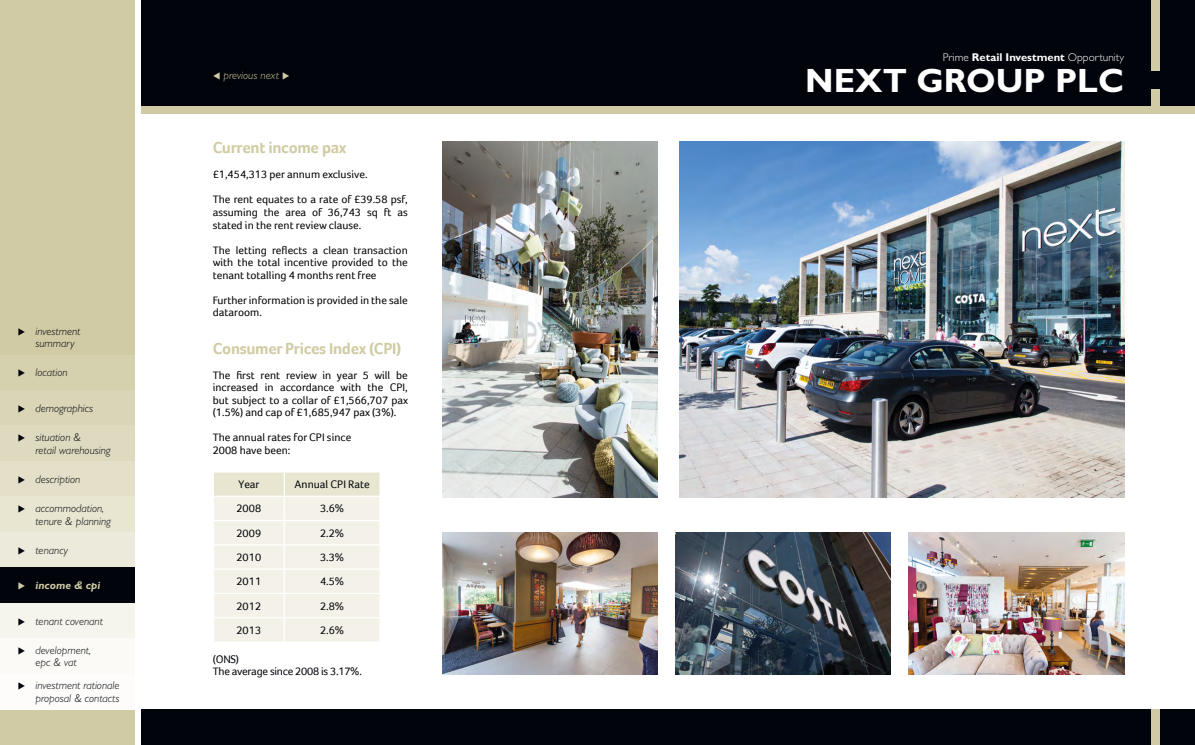
<style>
.page{position:relative;width:1195px;height:745px;background:#fff}
.page>*{position:absolute;margin:0;border:0;box-sizing:border-box;transform-origin:0 0}
.t1{font:700 33.75px "Gill Sans Std";color:#fff}
.t2{font:700 16.25px "Foco";letter-spacing:-.02em;color:#d0cba4}
.t3{font:11.25px/12.5px "Foco";color:#000;text-align:justify}
.t4{font:italic 300 11.25px/12.5px "Gill Sans Std";color:#01040a}
.t5{font:11.25px "Foco";color:#01040a}
.t6{font:11.25px/12.5px "Foco";letter-spacing:-.02em;color:#01040a}
.t7{font:300 11.25px "Gill Sans Std";color:#fff}
.t8{font:italic 300 11.25px "Gill Sans Std";color:#d0cba4}
.t9{font:italic 700 11.25px "Gill Sans Std";color:#d0cba4}
.s1{font-weight:700}
</style>
<div class="page">
<div style="left:142px;top:0;width:1052px;height:106px;background:#01040a"></div>
<svg style="left:214px;top:472px;width:166px;height:169px;background:#f2f0e6"></svg>
<div style="left:142px;top:106px;width:1052px;height:7px;background:#d0cba4"></div>
<div style="left:142px;top:709px;width:1052px;height:35px;background:#01040a"></div>
<div style="left:1150px;top:0;width:9px;height:71px;background:#d0cba4"></div>
<div style="left:1150px;top:89px;width:9px;height:17px;background:#d0cba4"></div>
<div style="left:1150px;top:709px;width:9px;height:35px;background:#d0cba4"></div>
<img style="left:679px;top:142px;width:444px;height:355px">
<img style="left:908px;top:532px;width:215px;height:141px">
<img style="left:675px;top:532px;width:215px;height:141px">
<img style="left:442px;top:532px;width:215px;height:141px">
<img style="left:442px;top:142px;width:215px;height:355px">
<div style="left:0;top:0;width:135px;height:744px;background:#d0cba4"></div>
<div style="left:0;top:354px;width:135px;height:36px;background:#d5d0ad"></div>
<div style="left:0;top:390px;width:135px;height:35px;background:#d9d5b6"></div>
<div style="left:0;top:425px;width:135px;height:36px;background:#dedabf"></div>
<div style="left:0;top:461px;width:135px;height:35px;background:#e3dfc8"></div>
<div style="left:0;top:496px;width:135px;height:35px;background:#e8e5d1"></div>
<div style="left:0;top:531px;width:135px;height:36px;background:#eceada"></div>
<div style="left:0;top:567px;width:135px;height:35px;background:#01040a"></div>
<div style="left:0;top:602px;width:135px;height:36px;background:#f6f5ed"></div>
<div style="left:0;top:638px;width:135px;height:35px;background:#fbfaf6"></div>
<div style="left:0;top:673px;width:135px;height:36px;background:#fdfcfb"></div>
<p class="t4" style="left:35px;top:324px;width:46px;text-indent:-18px">◆ investment summary</p>
<p class="t4" style="left:18px;top:366px;width:51px">◆ location</p>
<p class="t4" style="left:18px;top:401px;width:77px">◆ demographics</p>
<p class="t4" style="left:35px;top:431px;width:77px;text-indent:-18px">◆ situation &amp;<br>retail warehousing</p>
<p class="t4" style="left:18px;top:472px;width:64px">◆ description</p>
<p class="t4" style="left:35px;top:501px;width:77px;text-indent:-18px">◆ accommodation, tenure &amp; planning</p>
<p class="t4" style="left:18px;top:543px;width:52px">◆ tenancy</p>
<p class="t9" style="left:18px;top:578px;width:84px">◆ income &amp; cpi</p>
<p class="t4" style="left:18px;top:614px;width:87px">◆ tenant covenant</p>
<p class="t4" style="left:18px;top:643px;width:75px;text-align:center">◆ development, epc &amp; vat</p>
<p class="t4" style="left:18px;top:679px;width:103px;text-align:right">◆ investment rationale proposal &amp; contacts</p>
<p class="t8" style="left:213px;top:69px;width:78px">▼ previous next ◆</p>
<h2 class="t2" style="left:213px;top:138px;width:135px">Current income pax</h2>
<p class="t3" style="left:213px;top:168px;width:156px">£1,454,313 per annum exclusive.</p>
<p class="t3" style="left:213px;top:193px;width:196px">The rent equates to a rate of £39.58 psf, assuming the area of 36,743 sq ft as stated in the rent review clause.</p>
<p class="t3" style="left:213px;top:243px;width:196px">The letting reflects a clean transaction with the total incentive provided to the tenant totalling 4 months rent free</p>
<p class="t3" style="left:213px;top:293px;width:196px">Furtherinformation is provided in the sale dataroom.</p>
<h2 class="t2" style="left:213px;top:338px;width:190px">Consumer Prices Index (CPI)</h2>
<p class="t3" style="left:213px;top:368px;width:197px">The first rent review in year 5 will be increased in accordance with the CPI, but subject to a collar of £1,566,707 pax (1.5%) and cap of £1,685,947 pax (3%).</p>
<p class="t3" style="left:213px;top:431px;width:140px">The annual rates for CPI since<br>2008 have been:</p>
<p class="t5" style="left:238px;top:477px;width:23px">Year</p>
<p class="t5" style="left:294px;top:477px;width:77px">Annual CPI Rate</p>
<p class="t5" style="left:236px;top:501px;width:26px">2008</p>
<p class="t5" style="left:320px;top:501px;width:26px">3.6%</p>
<p class="t5" style="left:236px;top:526px;width:26px">2009</p>
<p class="t5" style="left:320px;top:526px;width:26px">2.2%</p>
<p class="t5" style="left:236px;top:550px;width:26px">2010</p>
<p class="t5" style="left:320px;top:550px;width:26px">3.3%</p>
<p class="t5" style="left:236px;top:574px;width:26px">2011</p>
<p class="t5" style="left:320px;top:574px;width:26px">4.5%</p>
<p class="t5" style="left:236px;top:599px;width:26px">2012</p>
<p class="t5" style="left:320px;top:599px;width:26px">2.8%</p>
<p class="t5" style="left:236px;top:623px;width:26px">2013</p>
<p class="t5" style="left:320px;top:623px;width:26px">2.6%</p>
<p class="t6" style="left:213px;top:652px;width:151px">(ONS)<br>The average since 2008 is 3.17%.</p>
<p class="t7" style="left:942px;top:51px;width:183px">Prime <span class="s1">Retail Investment</span> Opportunity</p>
<h1 class="t1" style="left:805px;top:61px;width:320px">NEXT GROUP PLC</h1>
</div>
